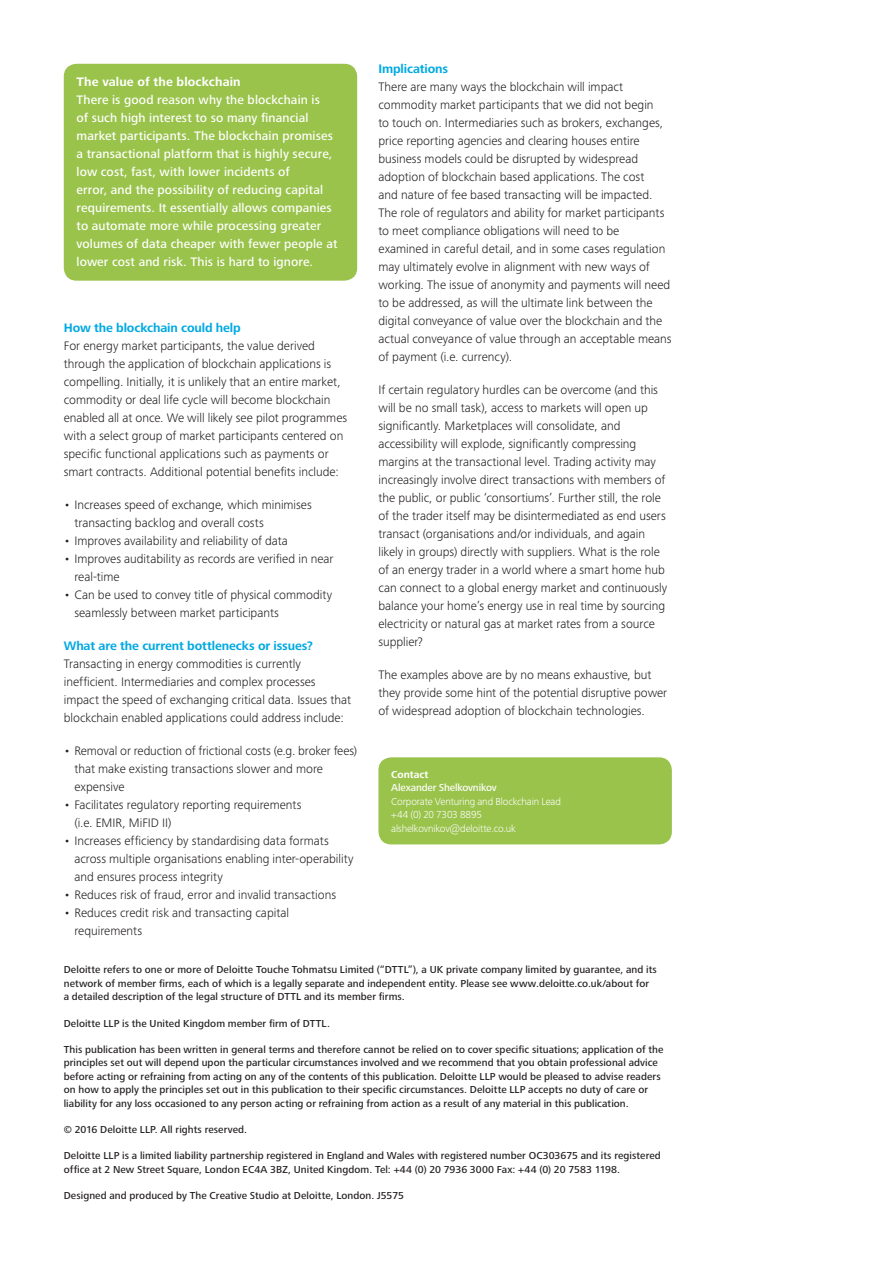
<style>
.page{position:relative;width:893px;height:1263px;background:#fff}
.page>*{position:absolute;margin:0;border:0;box-sizing:border-box;transform-origin:0 0}
.Caption__CAP{font:300 12.75px/18px "Frutiger Next Pro";color:#231f20}
.Strapline{font:500 12.75px/18px "Frutiger Next Pro";letter-spacing:.01em;color:#fff}
.Caption__CAP-2{font:700 12.75px "Frutiger Next Pro";letter-spacing:-.01em;color:#00a9e2}
.Strapline-2{font:700 12.75px "Frutiger Next Pro";letter-spacing:.01em;color:#fff}
.Boilerplate{font:500 10.5px/13.5px "Frutiger Next Pro";letter-spacing:.005em;color:#231f20}
.C_Head__CH{font:300 10.5px/13.5px "Frutiger Next Pro";letter-spacing:-.015em;color:#fff}
.s1{font-weight:700}
.s2{font-weight:500}
</style>
<div class="page">
<div style="left:64px;top:64px;width:293px;height:217px;background:#9ac34c;border-radius:13px"></div>
<div style="left:378px;top:757px;width:294px;height:87px;background:#9ac34c;border-radius:13px"></div>
<p class="Strapline-2" style="left:77px;top:74px;width:166px">The value of the blockchain</p>
<p class="Strapline" style="left:77px;top:90px;width:262px">There is good reason why the blockchain is<br>of such high interest to so many financial market participants. The blockchain promises a transactional platform that is highly secure, low cost, fast, with lower incidents of<br>error, and the possibility of reducing capital requirements. It essentially allows companies to automate more while processing greater volumes of data cheaper with fewer people at lower cost and risk. This is hard to ignore.</p>
<p class="Caption__CAP-2" style="left:64px;top:321px;width:178px">How the blockchain could help</p>
<p class="Caption__CAP" style="left:64px;top:337px;width:285px">For energy market participants, the value derived through the application of blockchain applications is compelling. Initially, it is unlikely that an entire market, commodity or deal life cycle will become blockchain enabled all at once. We will likely see pilot programmes with a select group of market participants centered on specific functional applications such as payments or smart contracts. Additional potential benefits include:</p>
<p class="Caption__CAP" style="left:74px;top:496px;width:239px;text-indent:-11px">• Increases speed of exchange, which minimises transacting backlog and overall costs</p>
<p class="Caption__CAP" style="left:64px;top:532px;width:226px">• Improves availability and reliability of data</p>
<p class="Caption__CAP" style="left:74px;top:550px;width:261px;text-indent:-11px">• Improves auditability as records are verified in near real‑time</p>
<p class="Caption__CAP" style="left:74px;top:586px;width:259px;text-indent:-11px">• Can be used to convey title of physical commodity seamlessly between market participants</p>
<p class="Caption__CAP-2" style="left:64px;top:639px;width:251px">What are the current bottlenecks or issues?</p>
<p class="Caption__CAP" style="left:64px;top:655px;width:289px">Transacting in energy commodities is currently inefficient. Intermediaries and complex processes impact the speed of exchanging critical data. Issues that blockchain enabled applications could address include:</p>
<p class="Caption__CAP" style="left:74px;top:742px;width:284px;text-indent:-11px">• Removal or reduction of frictional costs (e.g. broker fees) that make existing transactions slower and more expensive</p>
<p class="Caption__CAP" style="left:74px;top:796px;width:229px;text-indent:-11px">• Facilitates regulatory reporting requirements (i.e. EMIR, MiFID II)</p>
<p class="Caption__CAP" style="left:74px;top:832px;width:281px;text-indent:-11px">• Increases efficiency by standardising data formats across multiple organisations enabling inter‑operability and ensures process integrity</p>
<p class="Caption__CAP" style="left:64px;top:886px;width:274px">• Reduces risk of fraud, error and invalid transactions</p>
<p class="Caption__CAP" style="left:74px;top:904px;width:216px;text-indent:-11px">• Reduces credit risk and transacting capital requirements</p>
<p class="Caption__CAP-2" style="left:378px;top:61px;width:71px">Implications</p>
<p class="Caption__CAP" style="left:378px;top:78px;width:295px">There are many ways the blockchain will impact commodity market participants that we did not begin<br>to touch on. Intermediaries such as brokers, exchanges, price reporting agencies and clearing houses entire business models could be disrupted by widespread adoption of blockchain based applications. The cost<br>and nature of fee based transacting will be impacted.<br>The role of regulators and ability for market participants to meet compliance obligations will need to be examined in careful detail, and in some cases regulation may ultimately evolve in alignment with new ways of working. The issue of anonymity and payments will need to be addressed, as will the ultimate link between the digital conveyance of value over the blockchain and the actual conveyance of value through an acceptable means of payment (i.e. currency).</p>
<p class="Caption__CAP" style="left:378px;top:381px;width:290px">If certain regulatory hurdles can be overcome (and this will be no small task), access to markets will open up significantly. Marketplaces will consolidate, and accessibility will explode, significantly compressing margins at the transactional level. Trading activity may increasingly involve direct transactions with members of the public, or public ‘consortiums’. Further still, the role of the trader itself may be disintermediated as end users transact (organisations and/or individuals, and again likely in groups) directly with suppliers. What is the role of an energy trader in a world where a smart home hub can connect to a global energy market and continuously balance your home’s energy use in real time by sourcing electricity or natural gas at market rates from a source supplier?</p>
<p class="Caption__CAP" style="left:378px;top:665px;width:290px">The examples above are by no means exhaustive, but they provide some hint of the potential disruptive power of widespread adoption of blockchain technologies.</p>
<h3 class="C_Head__CH" style="left:391px;top:767px;width:171px"><span class="s1">Contact<br></span><span class="s2">Alexander Shelkovnikov<br></span>Corporate Venturing and Blockchain Lead</h3>
<p class="C_Head__CH" style="left:391px;top:808px;width:92px">+44 (0) 20 7303 8895</p>
<p class="C_Head__CH" style="left:391px;top:821px;width:126px">alshelkovnikov@deloitte.co.uk</p>
<p class="Boilerplate" style="left:64px;top:963px;width:595px">Deloitte refers to one or more of Deloitte Touche Tohmatsu Limited (“DTTL”), a UK private company limited by guarantee, and its network of member firms, each of which is a legally separate and independent entity. Please see www.deloitte.co.uk/about for a detailed description of the legal structure of DTTL and its member firms.</p>
<p class="Boilerplate" style="left:64px;top:1016px;width:268px">Deloitte LLP is the United Kingdom member firm of DTTL.</p>
<p class="Boilerplate" style="left:64px;top:1043px;width:601px">This publication has been written in general terms and therefore cannot be relied on to cover specific situations; application of the principles set out will depend upon the particular circumstances involved and we recommend that you obtain professional advice before acting or refraining from acting on any of the contents of this publication. Deloitte LLP would be pleased to advise readers on how to apply the principles set out in this publication to their specific circumstances. Deloitte LLP accepts no duty of care or liability for any loss occasioned to any person acting or refraining from action as a result of any material in this publication.</p>
<p class="Boilerplate" style="left:64px;top:1123px;width:185px">© 2016 Deloitte LLP. All rights reserved.</p>
<p class="Boilerplate" style="left:64px;top:1149px;width:599px">Deloitte LLP is a limited liability partnership registered in England and Wales with registered number OC303675 and its registered office at 2 New Street Square, London EC4A 3BZ, United Kingdom. Tel: +44 (0) 20 7936 3000 Fax: +44 (0) 20 7583 1198.</p>
<p class="Boilerplate" style="left:64px;top:1189px;width:342px">Designed and produced by The Creative Studio at Deloitte, London. J5575</p>
</div>
